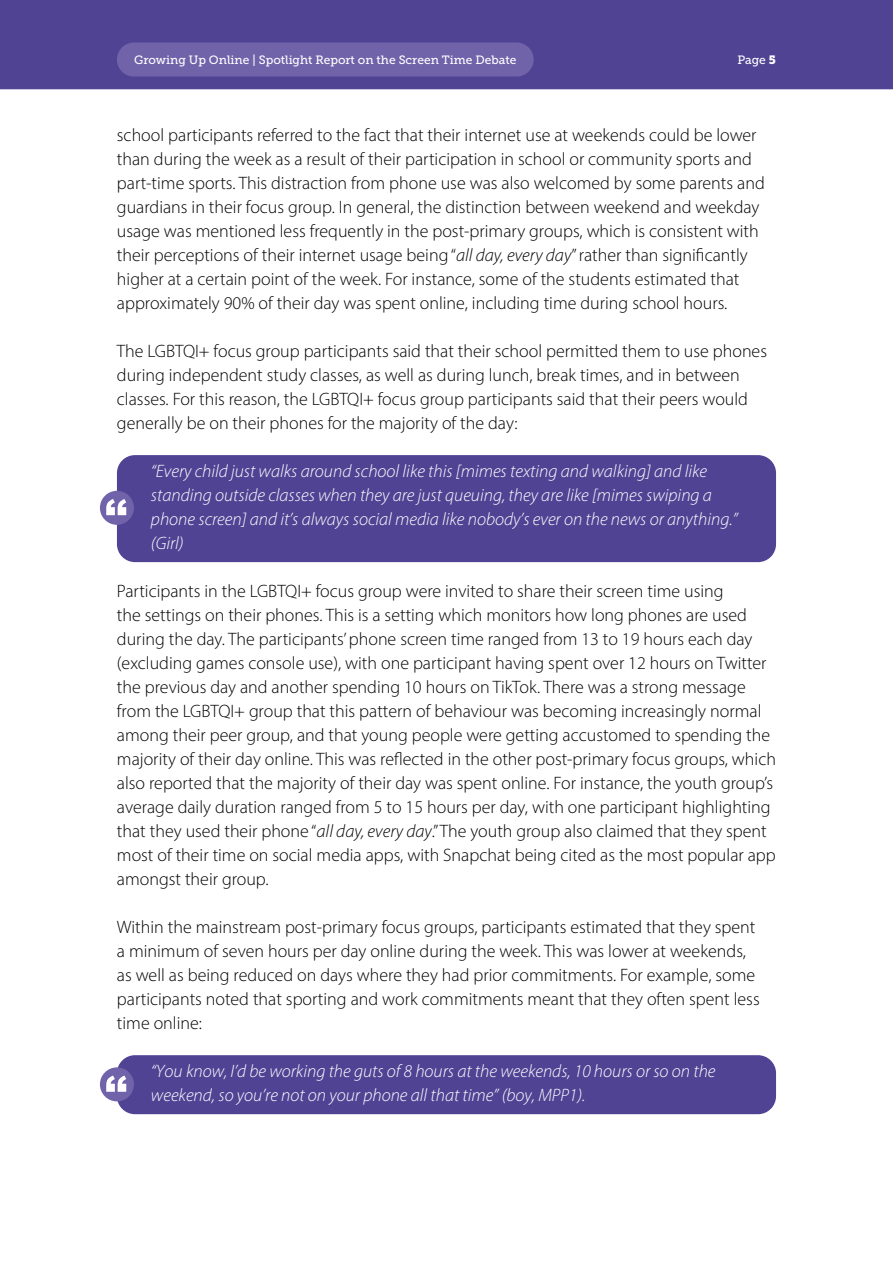
<style>
.page{position:relative;width:893px;height:1263px;background:#514394}
.page>*{position:absolute;margin:0;border:0;box-sizing:border-box;transform-origin:0 0}
.P_-_Body{font:300 18px/24px "Myriad Pro";color:#000}
.P_-_Quote{font:italic 300 18px/24px "Myriad Pro";color:#fff}
.t1{font:12px "Museo Slab 500";color:#fff}
.s1{font-family:"Museo Slab 900"}
.s2{font-style:italic}
</style>
<div class="page">
<div style="left:0;top:89px;width:893px;height:1174px;background:#fff"></div>
<div style="left:117px;top:43px;width:417px;height:34px;background:#7063aa;border-radius:17px"></div>
<div style="left:117px;top:455px;width:659px;height:107px;background:#514394;border-radius:18px"></div>
<div style="left:117px;top:1055px;width:659px;height:59px;background:#514394;border-radius:18px"></div>
<div style="left:100px;top:491px;width:34px;height:34px;background:#7063aa;border-radius:50%"></div>
<svg style="left:106px;top:499px;width:20px;height:16px"></svg>
<div style="left:100px;top:1067px;width:34px;height:34px;background:#7063aa;border-radius:50%"></div>
<svg style="left:106px;top:1075px;width:20px;height:17px"></svg>
<p class="t1" style="left:134px;top:53px;width:384px">Growing Up Online | Spotlight Report on the Screen Time Debate</p>
<p class="t1" style="left:737px;top:53px;width:40px">Page <span class="s1">5</span></p>
<p class="P_-_Body" style="left:117px;top:123px;width:649px">school participants referred to the fact that their internet use at weekends could be lower than during the week as a result of their participation in school or community sports and part-time sports. This distraction from phone use was also welcomed by some parents and guardians in their focus group. In general, the distinction between weekend and weekday usage was mentioned less frequently in the post-primary groups, which is consistent with their perceptions of their internet usage being “<span class="s2">all day, every day</span>” rather than significantly higher at a certain point of the week. For instance, some of the students estimated that approximately 90% of their day was spent online, including time during school hours.</p>
<p class="P_-_Body" style="left:117px;top:339px;width:652px">The LGBTQI+ focus group participants said that their school permitted them to use phones during independent study classes, as well as during lunch, break times, and in between classes. For this reason, the LGBTQI+ focus group participants said that their peers would generally be on their phones for the majority of the day:</p>
<p class="P_-_Quote" style="left:151px;top:459px;width:588px">“Every child just walks around school like this [mimes texting and walking] and like standing outside classes when they are just queuing, they are like [mimes swiping a phone screen] and it’s always social media like nobody’s ever on the news or anything.” (Girl)</p>
<p class="P_-_Body" style="left:117px;top:579px;width:661px">Participants in the LGBTQI+ focus group were invited to share their screen time using<br>the settings on their phones. This is a setting which monitors how long phones are used during the day. The participants’ phone screen time ranged from 13 to 19 hours each day (excluding games console use), with one participant having spent over 12 hours on Twitter the previous day and another spending 10 hours on TikTok. There was a strong message from the LGBTQI+ group that this pattern of behaviour was becoming increasingly normal among their peer group, and that young people were getting accustomed to spending the majority of their day online. This was reflected in the other post-primary focus groups, which also reported that the majority of their day was spent online. For instance, the youth group’s average daily duration ranged from 5 to 15 hours per day, with one participant highlighting that they used their phone “<span class="s2">all day, every day</span>.” The youth group also claimed that they spent most of their time on social media apps, with Snapchat being cited as the most popular app amongst their group.</p>
<p class="P_-_Body" style="left:117px;top:915px;width:644px">Within the mainstream post-primary focus groups, participants estimated that they spent a minimum of seven hours per day online during the week. This was lower at weekends, as well as being reduced on days where they had prior commitments. For example, some participants noted that sporting and work commitments meant that they often spent less time online:</p>
<p class="P_-_Quote" style="left:151px;top:1059px;width:566px">“You know, I’d be working the guts of 8 hours at the weekends, 10 hours or so on the weekend, so you’re not on your phone all that time” (boy, MPP1).</p>
</div>
